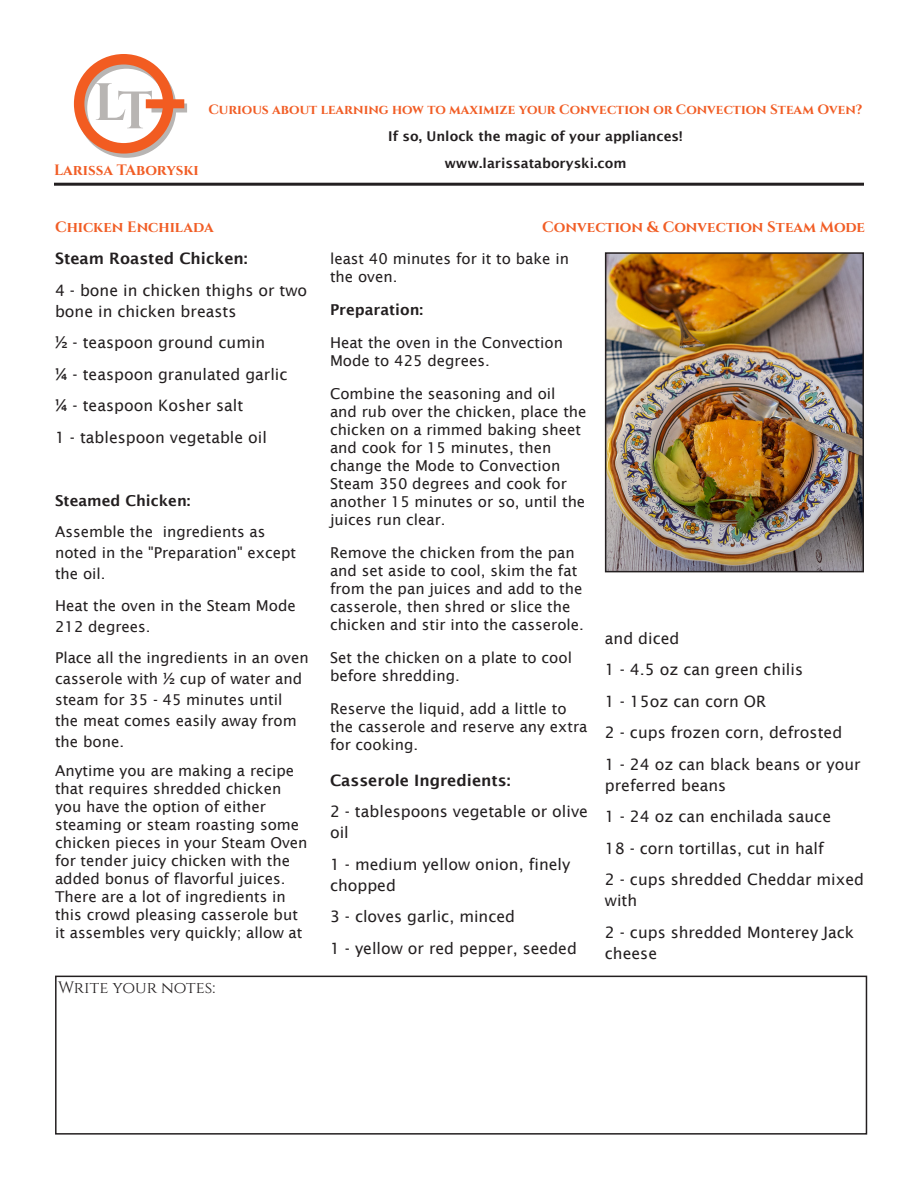
<style>
.page{position:relative;width:918px;height:1188px;background:#fff}
.page>*{position:absolute;margin:0;border:0;box-sizing:border-box;transform-origin:0 0}
.t1{font:16.5px "Cinzel";color:#231f20}
.Ingredients_list{font:15.75px/21px "Lucida Sans";color:#231f20}
.Ingredients_list-2{font:600 15.75px "Lucida Sans";color:#231f20}
.Recipe_paragraph{font:15px/18px "Lucida Sans";color:#231f20}
.Ingredients_list-3{font:15px/21px "Lucida Sans";color:#231f20}
.t2{font:700 15px "Cinzel";color:#f15d25}
.Ingredients_list-4{font:600 15px "Lucida Sans";color:#231f20}
.Recipe_paragraph-2{font:600 15px "Lucida Sans";color:#231f20}
.t3{font:700 13.5px "Cinzel";color:#f15d25}
.t4{font:600 13.5px/27px "Lucida Sans";color:#231f20;text-align:center}
</style>
<div class="page">
<div style="left:77px;top:58px;width:99px;height:100px;border:10px solid #b8b5b3;border-radius:50%"></div>
<svg style="left:152px;top:103px;width:35px;height:9px"></svg>
<div style="left:74px;top:54px;width:100px;height:100px;border:10px solid #f25c21;border-radius:50%"></div>
<div style="left:146px;top:99px;width:38px;height:9px;background:#f25c21"></div>
<svg style="left:96px;top:83px;width:56px;height:45px"></svg>
<hr style="left:54px;top:183px;width:810px;height:3px;background:#231f20">
<div style="left:55px;top:976px;width:812px;height:159px;border:2px solid #231f20"></div>
<img style="left:608px;top:255px;width:253px;height:314px">
<div style="left:605px;top:252px;width:259px;height:320px;border:2px solid #231f20"></div>
<p class="t2" style="left:54px;top:161px;width:146px">Larissa TAboryski</p>
<p class="t3" style="left:208px;top:101px;width:655px">Curious about learning how to maximize your Convection or Convection Steam Oven?</p>
<p class="t4" style="left:388px;top:122px;width:296px">If so, Unlock the magic of your appliances! www.larissataboryski.com</p>
<p class="t2" style="left:55px;top:218px;width:160px">Chicken Enchilada</p>
<p class="t2" style="left:542px;top:218px;width:324px">Convection &amp; Convection Steam Mode</p>
<p class="Ingredients_list-2" style="left:55px;top:250px;width:194px">Steam Roasted Chicken:</p>
<p class="Ingredients_list" style="left:55px;top:280px;width:254px">4 - bone in chicken thighs or two bone in chicken breasts</p>
<p class="Ingredients_list" style="left:55px;top:332px;width:212px">½ - teaspoon ground cumin</p>
<p class="Ingredients_list" style="left:55px;top:364px;width:234px">¼ - teaspoon granulated garlic</p>
<p class="Ingredients_list" style="left:55px;top:395px;width:190px">¼ - teaspoon Kosher salt</p>
<p class="Ingredients_list" style="left:55px;top:427px;width:213px">1 - tablespoon vegetable oil</p>
<p class="Ingredients_list-4" style="left:55px;top:492px;width:137px">Steamed Chicken:</p>
<p class="Ingredients_list-3" style="left:55px;top:522px;width:243px">Assemble the ingredients as noted in the "Preparation" except the oil.</p>
<p class="Ingredients_list-3" style="left:55px;top:595px;width:242px">Heat the oven in the Steam Mode<br>212 degrees.</p>
<p class="Ingredients_list-3" style="left:55px;top:648px;width:255px">Place all the ingredients in an oven casserole with ½ cup of water and steam for 35 - 45 minutes until the meat comes easily away from the bone.</p>
<p class="Recipe_paragraph" style="left:55px;top:762px;width:254px">Anytime you are making a recipe that requires shredded chicken you have the option of either steaming or steam roasting some chicken pieces in your Steam Oven for tender juicy chicken with the added bonus of flavorful juices.<br>There are a lot of ingredients in this crowd pleasing casserole but it assembles very quickly; allow at</p>
<p class="t1" style="left:58px;top:978px;width:158px">Write your notes:</p>
<p class="Recipe_paragraph" style="left:330px;top:249px;width:241px">least 40 minutes for it to bake in the oven.</p>
<p class="Recipe_paragraph-2" style="left:330px;top:301px;width:95px">Preparation:</p>
<p class="Recipe_paragraph" style="left:330px;top:333px;width:235px">Heat the oven in the Convection<br>Mode to 425 degrees.</p>
<p class="Recipe_paragraph" style="left:330px;top:384px;width:258px">Combine the seasoning and oil<br>and rub over the chicken, place the chicken on a rimmed baking sheet and cook for 15 minutes, then change the Mode to Convection<br>Steam 350 degrees and cook for another 15 minutes or so, until the juices run clear.</p>
<p class="Recipe_paragraph" style="left:330px;top:543px;width:256px">Remove the chicken from the pan and set aside to cool, skim the fat from the pan juices and add to the casserole, then shred or slice the chicken and stir into the casserole.</p>
<p class="Recipe_paragraph" style="left:330px;top:648px;width:244px">Set the chicken on a plate to cool before shredding.</p>
<p class="Recipe_paragraph" style="left:330px;top:699px;width:259px">Reserve the liquid, add a little to the casserole and reserve any extra for cooking.</p>
<p class="Ingredients_list-2" style="left:330px;top:771px;width:182px">Casserole Ingredients:</p>
<p class="Ingredients_list" style="left:330px;top:801px;width:259px">2 - tablespoons vegetable or olive oil</p>
<p class="Ingredients_list" style="left:330px;top:854px;width:242px">1 - medium yellow onion, finely chopped</p>
<p class="Ingredients_list" style="left:330px;top:906px;width:187px">3 - cloves garlic, minced</p>
<p class="Ingredients_list" style="left:330px;top:938px;width:248px">1 - yellow or red pepper, seeded</p>
<p class="Ingredients_list" style="left:605px;top:627px;width:76px">and diced</p>
<p class="Ingredients_list" style="left:605px;top:659px;width:200px">1 - 4.5 oz can green chilis</p>
<p class="Ingredients_list" style="left:605px;top:690px;width:163px">1 - 15oz can corn OR</p>
<p class="Ingredients_list" style="left:605px;top:722px;width:239px">2 - cups frozen corn, defrosted</p>
<p class="Ingredients_list" style="left:605px;top:753px;width:257px">1 - 24 oz can black beans or your preferred beans</p>
<p class="Ingredients_list" style="left:605px;top:806px;width:228px">1 - 24 oz can enchilada sauce</p>
<p class="Ingredients_list" style="left:605px;top:837px;width:220px">18 - corn tortillas, cut in half</p>
<p class="Ingredients_list" style="left:605px;top:869px;width:261px">2 - cups shredded Cheddar mixed with</p>
<p class="Ingredients_list" style="left:605px;top:921px;width:251px">2 - cups shredded Monterey Jack cheese</p>
</div>
